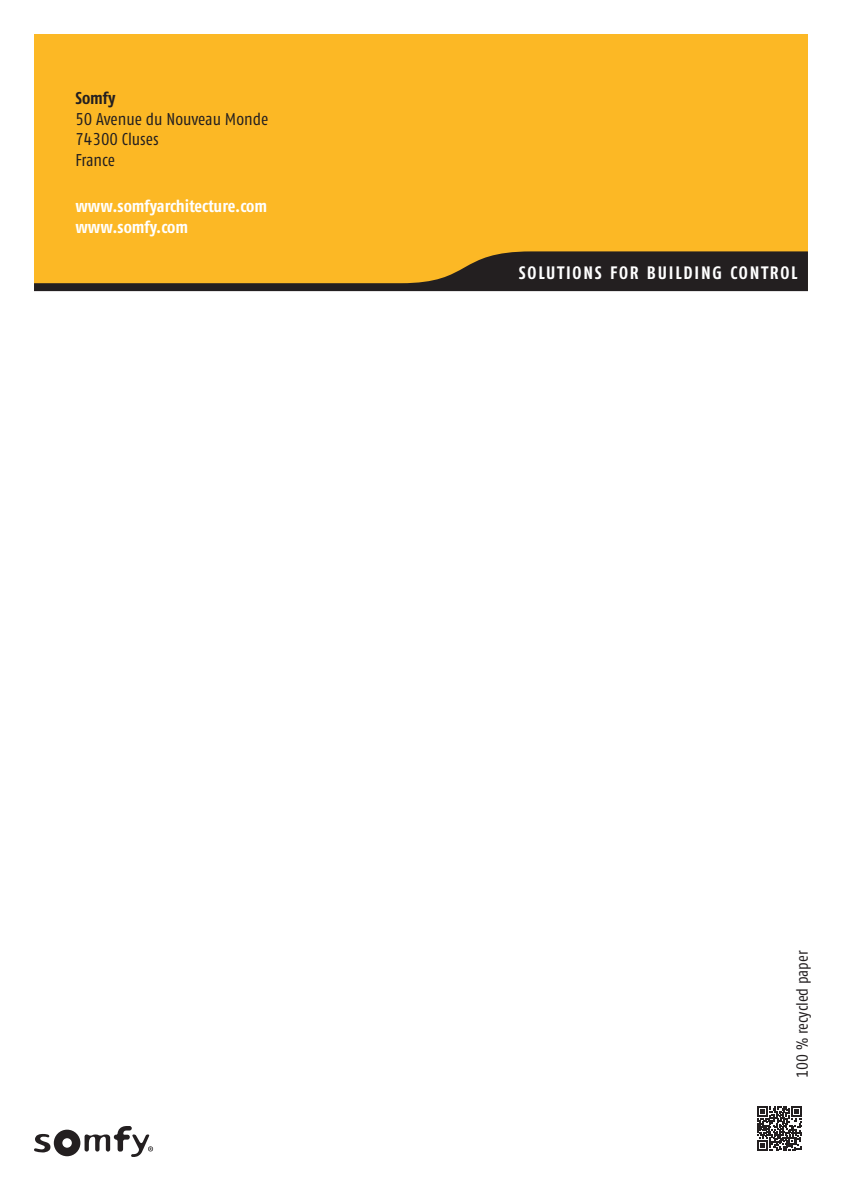
<style>
.page{position:relative;width:842px;height:1191px;background:#fff}
.page>*{position:absolute;margin:0;border:0;box-sizing:border-box;transform-origin:0 0}
.t1{font:18px "Fago Co Bold Tf";letter-spacing:.1em;color:#fff}
.t2{font:17px/20.4px "Fago Co Regular Tf";color:#231f20}
.t3{font:17px/20.4px "Fago Co Bold Tf";color:#fff}
.t4{font:17px "Fago Co Bold Tf";color:#231f20}
.t5{font:16px "Fago Co Regular Tf";color:#231f20}
</style>
<div class="page">
<svg style="left:757px;top:1106px;width:45px;height:44px"></svg>
<svg style="left:34px;top:1126px;width:119px;height:31px"></svg>
<div style="left:34px;top:34px;width:773px;height:256px;background:#fcb825"></div>
<svg style="left:34px;top:251px;width:774px;height:40px"></svg>
<p class="t4" style="left:75px;top:88px;width:42px">Somfy</p>
<p class="t2" style="left:75px;top:108px;width:194px">50 Avenue du Nouveau Monde<br>74300 Cluses<br>France</p>
<p class="t3" style="left:75px;top:196px;width:193px">www.somfyarchitecture.com www.somfy.com</p>
<p class="t1" style="left:519px;top:262px;width:280px">SOLUTIONS FOR BUILDING CONTROL</p>
<p class="t5" style="left:793px;top:1077px;width:128px;rotate:-90deg">100 % recycled paper</p>
</div>
